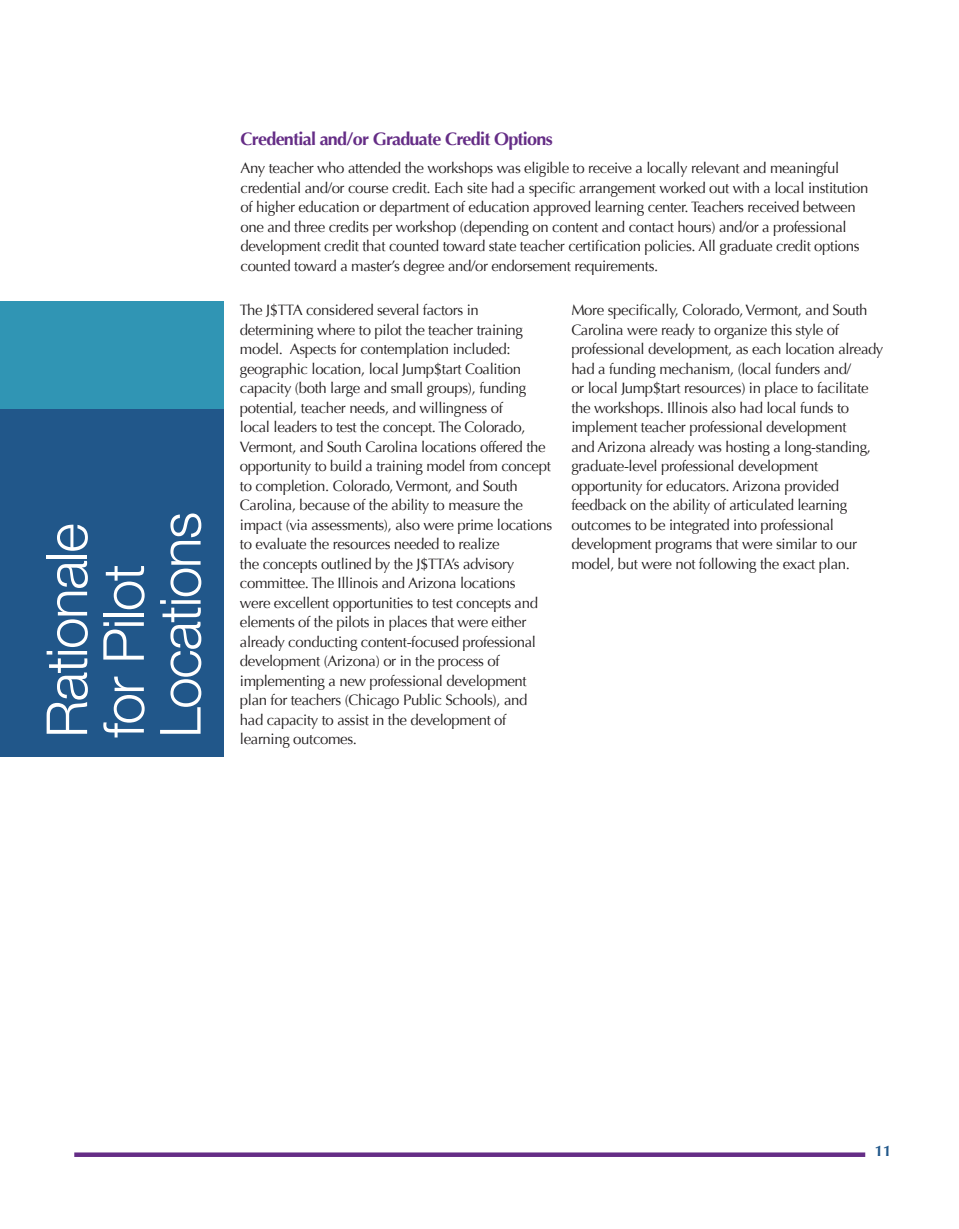
<style>
.page{position:relative;width:959px;height:1229px;background:#fff}
.page>*{position:absolute;margin:0;border:0;box-sizing:border-box;transform-origin:0 0}
.t1{font:300 56.7px/56.7px "Helvetica Neue";letter-spacing:-.025em;color:#fff}
.t2{font:700 18px "Optima";letter-spacing:-.04em;color:#652d86}
.t3{font:15px/19.5px "Optima";letter-spacing:-.025em;color:#231f20}
.t4{font:700 15px "Optima";color:#21578a}
</style>
<div class="page">
<svg style="left:74px;top:1152px;width:791px;height:4px;background:#764594"></svg>
<div style="left:0;top:409px;width:223px;height:347px;background:#21578a"></div>
<div style="left:0;top:301px;width:223px;height:108px;background:#3095b4"></div>
<p class="t1" style="left:35px;top:738px;width:216px;rotate:-90deg">Rationale</p>
<p class="t1" style="left:92px;top:738px;width:228px;rotate:-90deg">for Pilot<br>Locations</p>
<p class="t2" style="left:240px;top:128px;width:314px">Credential and/or Graduate Credit Options</p>
<p class="t3" style="left:240px;top:159px;width:629px">Any teacher who attended the workshops was eligible to receive a locally relevant and meaningful credential and/or course credit. Each site had a specific arrangement worked out with a local institution of higher education or department of education approved learning center. Teachers received between one and three credits per workshop (depending on content and contact hours) and/or a professional development credit that counted toward state teacher certification policies. All graduate credit options counted toward a master’s degree and/or endorsement requirements.</p>
<p class="t3" style="left:240px;top:300px;width:314px">The J$TTA considered several factors in determining where to pilot the teacher training model. Aspects for contemplation included: geographic location, local Jump$tart Coalition capacity (both large and small groups), funding potential, teacher needs, and willingness of<br>local leaders to test the concept. The Colorado, Vermont, and South Carolina locations offered the opportunity to build a training model from concept to completion. Colorado, Vermont, and South Carolina, because of the ability to measure the impact (via assessments), also were prime locations to evaluate the resources needed to realize<br>the concepts outlined by the J$TTA’s advisory committee. The Illinois and Arizona locations<br>were excellent opportunities to test concepts and elements of the pilots in places that were either already conducting content-focused professional development (Arizona) or in the process of implementing a new professional development plan for teachers (Chicago Public Schools), and had capacity to assist in the development of learning outcomes.</p>
<p class="t3" style="left:571px;top:300px;width:313px">More specifically, Colorado, Vermont, and South Carolina were ready to organize this style of professional development, as each location already had a funding mechanism, (local funders and/<br>or local Jump$tart resources) in place to facilitate the workshops. Illinois also had local funds to implement teacher professional development<br>and Arizona already was hosting a long-standing, graduate-level professional development opportunity for educators. Arizona provided feedback on the ability of articulated learning outcomes to be integrated into professional development programs that were similar to our model, but were not following the exact plan.</p>
<p class="t4" style="left:874px;top:1141px;width:18px">11</p>
</div>
